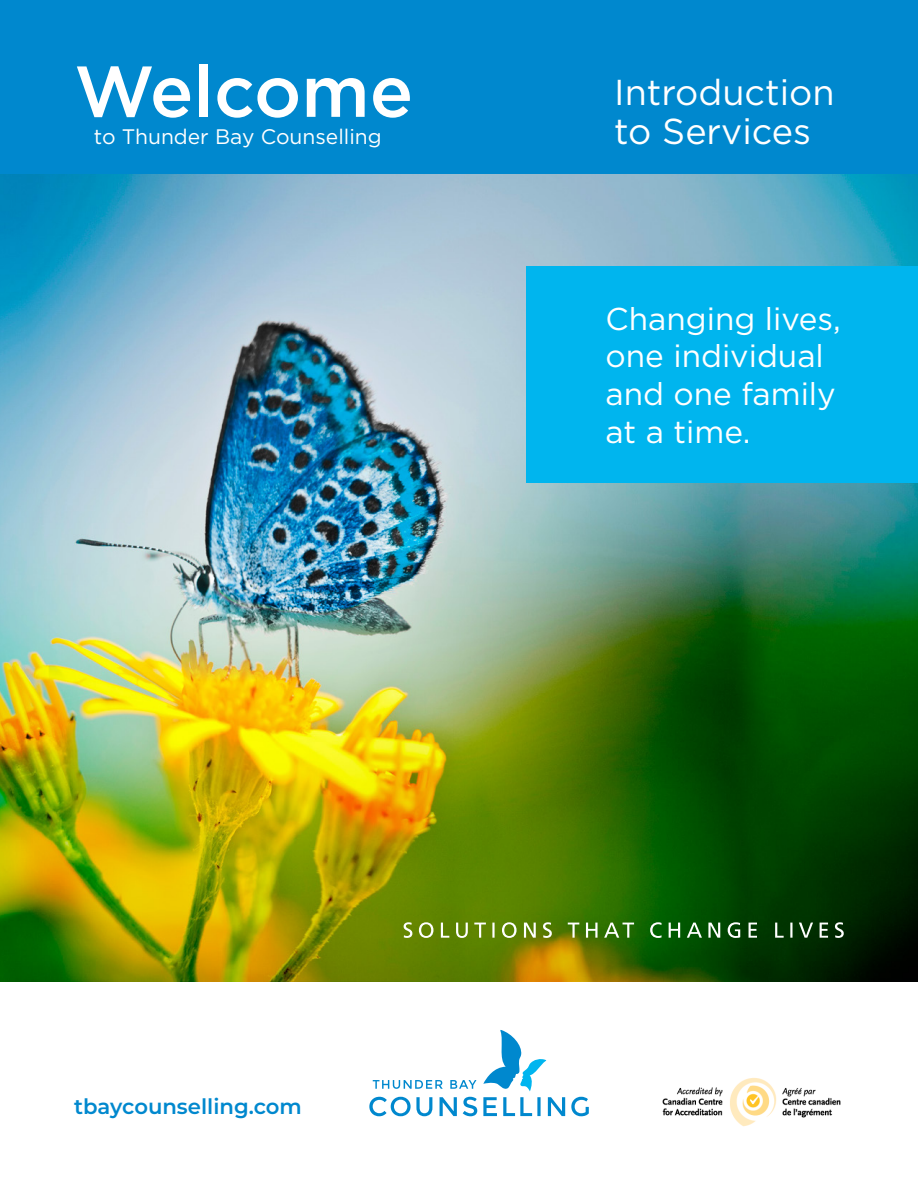
<style>
.page{position:relative;width:918px;height:1188px;background:#fff}
.page>*{position:absolute;margin:0;border:0;box-sizing:border-box;transform-origin:0 0}
.t1{font:500 72px "Gotham";color:#fff}
.t2{font:36px/39px "Gotham";color:#fff}
.t3{font:31.5px/37.8px "Gotham";color:#fff}
.t4{font:600 21.15px "Montserrat";color:#0088ce}
.t5{font:21px "Gotham";color:#fff}
</style>
<div class="page">
<img style="left:662px;top:1078px;width:179px;height:49px">
<img style="left:0;top:173px;width:918px;height:809px">
<div style="left:0;top:0;width:918px;height:173px;background:#0088ce"></div>
<div style="left:527px;top:267px;width:391px;height:216px;background:#00b5ee"></div>
<svg style="left:483px;top:1030px;width:64px;height:61px"></svg>
<svg style="left:369px;top:1097px;width:63px;height:19px"></svg>
<svg style="left:440px;top:1097px;width:17px;height:19px"></svg>
<svg style="left:463px;top:1097px;width:14px;height:19px"></svg>
<svg style="left:483px;top:1097px;width:14px;height:19px"></svg>
<svg style="left:503px;top:1097px;width:38px;height:19px"></svg>
<svg style="left:548px;top:1097px;width:17px;height:19px"></svg>
<svg style="left:571px;top:1097px;width:18px;height:19px"></svg>
<svg style="left:373px;top:1080px;width:70px;height:9px"></svg>
<svg style="left:450px;top:1080px;width:27px;height:9px"></svg>
<svg style="left:404px;top:922px;width:8px;height:16px"></svg>
<svg style="left:419px;top:922px;width:14px;height:16px"></svg>
<svg style="left:441px;top:923px;width:8px;height:15px"></svg>
<svg style="left:456px;top:923px;width:12px;height:15px"></svg>
<svg style="left:474px;top:923px;width:12px;height:15px"></svg>
<svg style="left:492px;top:923px;width:3px;height:15px"></svg>
<svg style="left:502px;top:922px;width:15px;height:16px"></svg>
<svg style="left:524px;top:923px;width:12px;height:15px"></svg>
<svg style="left:543px;top:922px;width:9px;height:16px"></svg>
<svg style="left:568px;top:923px;width:11px;height:15px"></svg>
<svg style="left:586px;top:923px;width:12px;height:15px"></svg>
<svg style="left:604px;top:923px;width:30px;height:15px"></svg>
<svg style="left:650px;top:922px;width:12px;height:16px"></svg>
<svg style="left:669px;top:923px;width:11px;height:15px"></svg>
<svg style="left:687px;top:923px;width:15px;height:15px"></svg>
<svg style="left:708px;top:923px;width:12px;height:15px"></svg>
<svg style="left:728px;top:922px;width:12px;height:16px"></svg>
<svg style="left:749px;top:923px;width:8px;height:15px"></svg>
<svg style="left:775px;top:923px;width:9px;height:15px"></svg>
<svg style="left:790px;top:923px;width:3px;height:15px"></svg>
<svg style="left:799px;top:923px;width:14px;height:15px"></svg>
<svg style="left:820px;top:923px;width:8px;height:15px"></svg>
<svg style="left:835px;top:922px;width:9px;height:16px"></svg>
<h1 class="t1" style="left:74px;top:44px;width:340px">Welcome</h1>
<p class="t5" style="left:94px;top:123px;width:289px">to Thunder Bay Counselling</p>
<p class="t2" style="left:614px;top:72px;width:222px">Introduction to Services</p>
<p class="t3" style="left:606px;top:299px;width:237px">Changing lives, one individual and one family at a time.</p>
<p class="t4" style="left:74px;top:1091px;width:229px">tbaycounselling.com</p>
</div>
